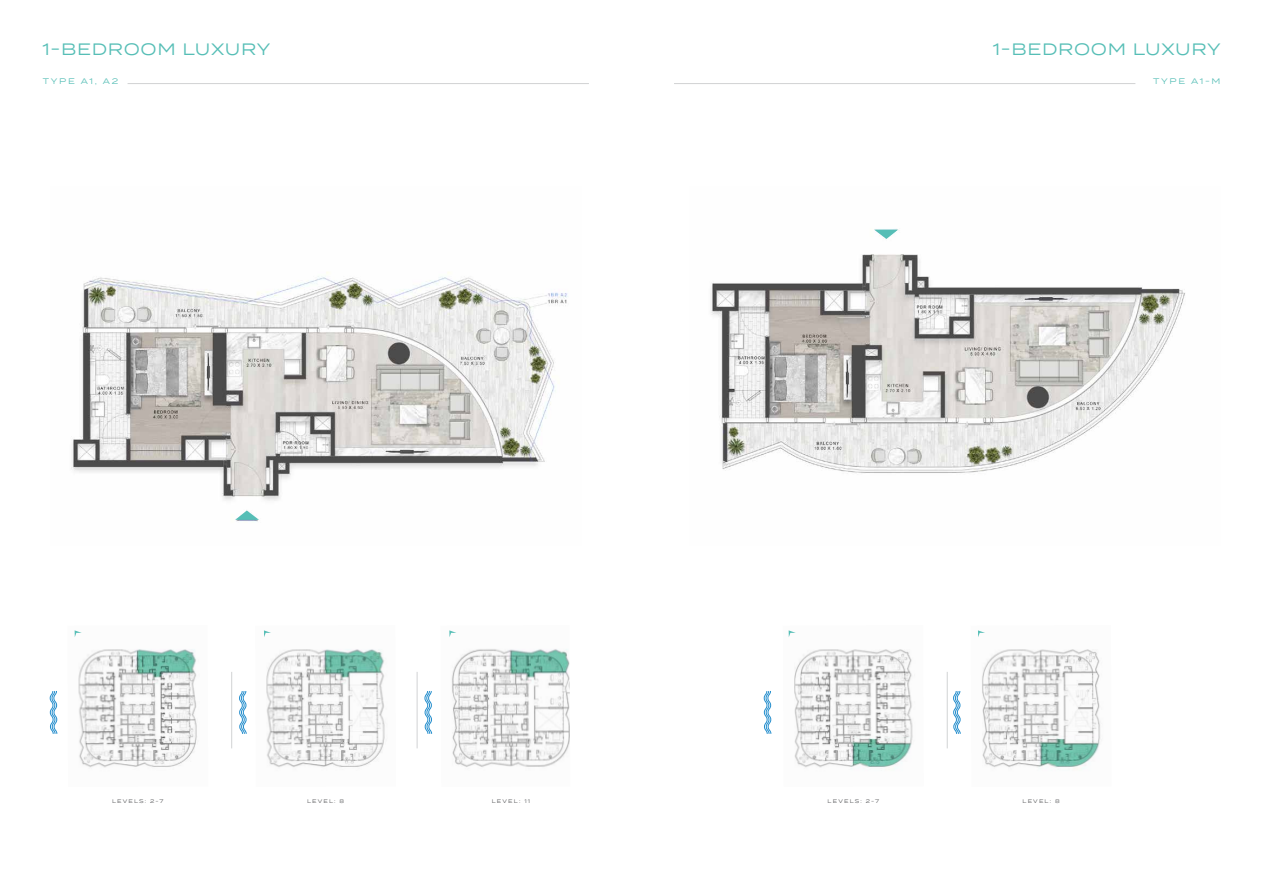
<style>
.page{position:relative;width:1263px;height:893px;background:#fff}
.page>*{position:absolute;margin:0;border:0;box-sizing:border-box;transform-origin:0 0}
.t1{font:16.5px "Termina";letter-spacing:.04em;color:#56beb6}
.t2{font:8.02px "Termina";letter-spacing:.22em;color:#56beb6}
.t3{font:5.25px "Termina";letter-spacing:.22em;color:#58595b}
</style>
<div class="page">
<hr style="left:128px;top:83px;width:461px;height:1px;background:#d1d3d4">
<img style="left:71px;top:272px;width:497px;height:250px">
<img style="left:74px;top:630px;width:123px;height:138px">
<img style="left:266px;top:649px;width:119px;height:118px">
<img style="left:451px;top:649px;width:119px;height:118px">
<svg style="left:235px;top:510px;width:24px;height:10px"></svg>
<hr style="left:231px;top:672px;width:1px;height:76px;background:#d1d3d4">
<hr style="left:417px;top:672px;width:1px;height:76px;background:#d1d3d4">
<svg style="left:75px;top:630px;width:7px;height:7px"></svg>
<svg style="left:50px;top:691px;width:7px;height:43px"></svg>
<svg style="left:264px;top:630px;width:7px;height:7px"></svg>
<svg style="left:239px;top:691px;width:7px;height:43px"></svg>
<svg style="left:449px;top:630px;width:7px;height:7px"></svg>
<svg style="left:425px;top:691px;width:7px;height:43px"></svg>
<hr style="left:674px;top:83px;width:461px;height:1px;background:#d1d3d4">
<img style="left:711px;top:229px;width:474px;height:244px">
<img style="left:788px;top:630px;width:125px;height:140px">
<img style="left:982px;top:649px;width:119px;height:120px">
<svg style="left:874px;top:230px;width:24px;height:9px"></svg>
<hr style="left:947px;top:672px;width:1px;height:76px;background:#d1d3d4">
<svg style="left:789px;top:630px;width:7px;height:7px"></svg>
<svg style="left:764px;top:691px;width:7px;height:43px"></svg>
<svg style="left:978px;top:630px;width:7px;height:7px"></svg>
<svg style="left:953px;top:691px;width:7px;height:43px"></svg>
<h1 class="t1" style="left:43px;top:37px;width:229px">1-BEDROOM LUXURY</h1>
<h2 class="t2" style="left:43px;top:76px;width:77px">TYPE A1, A2</h2>
<p class="t3" style="left:112px;top:797px;width:53px">LEVELS: 2-7</p>
<p class="t3" style="left:307px;top:797px;width:39px">LEVEL: 8</p>
<p class="t3" style="left:492px;top:797px;width:40px">LEVEL: 11</p>
<h1 class="t1" style="left:993px;top:37px;width:229px">1-BEDROOM LUXURY</h1>
<h2 class="t2" style="left:1153px;top:76px;width:69px">TYPE A1-M</h2>
<p class="t3" style="left:828px;top:797px;width:53px">LEVELS: 2-7</p>
<p class="t3" style="left:1022px;top:797px;width:39px">LEVEL: 8</p>
</div>
